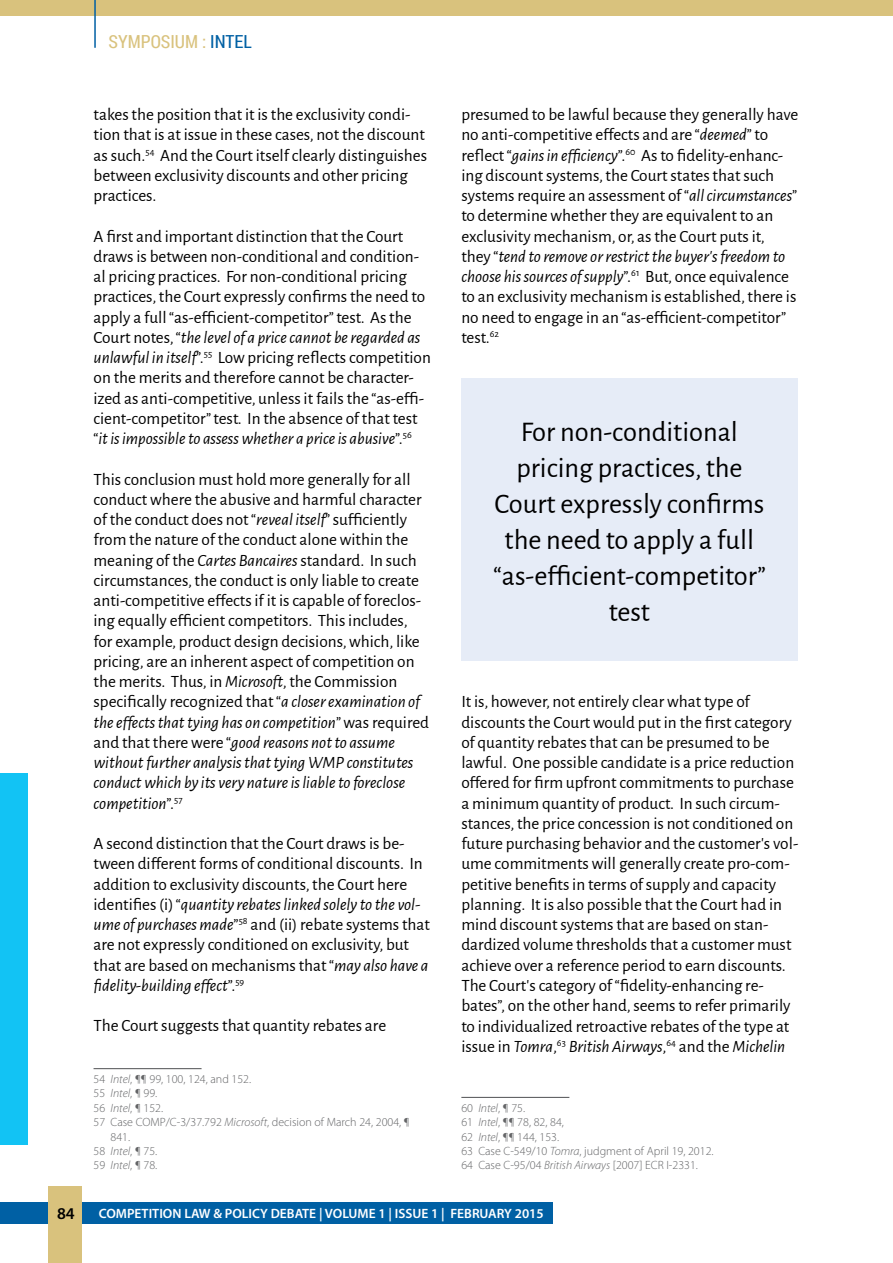
<style>
.page{position:relative;width:893px;height:1263px;background:#fff}
.page>*{position:absolute;margin:0;border:0;box-sizing:border-box;transform-origin:0 0}
.t1{font:28.5px/36px "Alegreya Sans";color:#000;text-align:center}
.t2{font:18px "Roboto Condensed";color:#d9c27d}
.t3{font:17.25px/20.2px "Alegreya Sans";color:#000}
.t4{font:600 16.5px "Myriad Pro";color:#000}
.t5{font:600 13.5px "Myriad Pro";color:#fff}
.t6{font:300 12px/14.4px "Myriad Pro";color:#636466}
.s1{color:#0060a4}
.s2{font-style:italic}
</style>
<div class="page">
<div style="left:0;top:1203px;width:553px;height:21px;background:#0060a4"></div>
<div style="left:49px;top:1186px;width:33px;height:77px;background:#d9c27d"></div>
<div style="left:0;top:0;width:893px;height:16px;background:#d9c27d"></div>
<hr style="left:94px;top:0;width:2px;height:48px;background:#0060a4">
<div style="left:0;top:774px;width:27px;height:371px;background:#12c3f4"></div>
<hr style="left:94px;top:1068px;width:108px;height:1px;background:#636466">
<hr style="left:461px;top:1097px;width:108px;height:1px;background:#636466">
<div style="left:461px;top:378px;width:336px;height:282px;background:#e6ecf7"></div>
<p class="t2" style="left:109px;top:29px;width:145px">SYMPOSIUM : <span class="s1">INTEL</span></p>
<p class="t3" style="left:94px;top:104px;width:335px">takes the position that it is the exclusivity condi&shy;tion that is at issue in these cases, not the discount as such.<sup>54</sup> And the Court itself clearly distinguishes between exclusivity discounts and other pricing practices.</p>
<p class="t3" style="left:94px;top:225px;width:339px">A first and important distinction that the Court draws is between non-conditional and condition&shy;al pricing practices. For non-conditional pricing practices, the Court expressly confirms the need to apply a full “as-efficient-competitor” test. As the Court notes, “<span class="s2">the level of a price cannot be regarded as unlawful in itself</span>”.<sup>55</sup> Low pricing reflects competition on the merits and therefore cannot be character&shy;ized as anti-competitive, unless it fails the “as-effi&shy;cient-competitor” test. In the absence of that test “<span class="s2">it is impossible to assess whether a price is abusive</span>”.<sup>56</sup></p>
<p class="t3" style="left:94px;top:468px;width:337px">This conclusion must hold more generally for all conduct where the abusive and harmful character of the conduct does not “<span class="s2">reveal itself</span>” sufficiently from the nature of the conduct alone within the meaning of the <span class="s2">Cartes Bancaires</span> standard. In such circumstances, the conduct is only liable to create anti-competitive effects if it is capable of foreclos&shy;ing equally efficient competitors. This includes, for example, product design decisions, which, like pricing, are an inherent aspect of competition on the merits. Thus, in <span class="s2">Microsoft</span>, the Commission specifically recognized that “<span class="s2">a closer examination of the effects that tying has on competition</span>” was required and that there were “<span class="s2">good reasons not to assume without further analysis that tying WMP constitutes conduct which by its very nature is liable to foreclose competition</span>”.<sup>57</sup></p>
<p class="t3" style="left:94px;top:833px;width:338px">A second distinction that the Court draws is be&shy;tween different forms of conditional discounts. In addition to exclusivity discounts, the Court here identifies (i) “<span class="s2">quantity rebates linked solely to the vol&shy;ume of purchases made</span>”<sup>58</sup> and (ii) rebate systems that are not expressly conditioned on exclusivity, but that are based on mechanisms that “<span class="s2">may also have a fidelity-building effect</span>”.<sup>59</sup></p>
<p class="t3" style="left:94px;top:1015px;width:294px">The Court suggests that quantity rebates are</p>
<p class="t6" style="left:94px;top:1072px;width:159px">54 <span class="s2">Intel</span>, ¶¶ 99, 100, 124, and 152.</p>
<p class="t6" style="left:94px;top:1086px;width:65px">55 <span class="s2">Intel</span>, ¶ 99.</p>
<p class="t6" style="left:94px;top:1101px;width:71px">56 <span class="s2">Intel</span>, ¶ 152.</p>
<p class="t6" style="left:94px;top:1115px;width:318px">57 Case COMP/C-3/37.792 <span class="s2">Microsoft</span>, decision of March 24, 2004, ¶</p>
<p class="t6" style="left:111px;top:1129px;width:21px">841.</p>
<p class="t6" style="left:94px;top:1144px;width:65px">58 <span class="s2">Intel</span>, ¶ 75.</p>
<p class="t6" style="left:94px;top:1158px;width:65px">59 <span class="s2">Intel</span>, ¶ 78.</p>
<p class="t3" style="left:461px;top:104px;width:338px">presumed to be lawful because they generally have no anti-competitive effects and are “<span class="s2">deemed</span>” to reflect “<span class="s2">gains in efficiency</span>”.<sup>60</sup> As to fidelity-enhanc&shy;ing discount systems, the Court states that such systems require an assessment of “<span class="s2">all circumstances</span>” to determine whether they are equivalent to an exclusivity mechanism, or, as the Court puts it, they “<span class="s2">tend to remove or restrict the buyer’s freedom to choose his sources of supply</span>”.<sup>61</sup> But, once equivalence to an exclusivity mechanism is established, there is no need to engage in an “as-efficient-competitor” test.<sup>62</sup></p>
<h1 class="t1" style="left:494px;top:412px;width:274px">For non-conditional pricing practices, the<br>Court expressly confirms the need to apply a full “as-efficient-competitor” test</h1>
<p class="t3" style="left:461px;top:691px;width:338px">It is, however, not entirely clear what type of discounts the Court would put in the first category of quantity rebates that can be presumed to be lawful. One possible candidate is a price reduction offered for firm upfront commitments to purchase a minimum quantity of product. In such circum&shy;stances, the price concession is not conditioned on future purchasing behavior and the customer’s vol&shy;ume commitments will generally create pro-com&shy;petitive benefits in terms of supply and capacity planning. It is also possible that the Court had in mind discount systems that are based on stan&shy;dardized volume thresholds that a customer must achieve over a reference period to earn discounts.<br>The Court’s category of “fidelity-enhancing re&shy;bates”, on the other hand, seems to refer primarily to individualized retroactive rebates of the type at issue in <span class="s2">Tomra</span>,<sup>63</sup> <span class="s2">British Airways</span>,<sup>64</sup> and the <span class="s2">Michelin</span></p>
<p class="t6" style="left:461px;top:1101px;width:254px">60 <span class="s2">Intel</span>, ¶ 75.<br>61 <span class="s2">Intel</span>, ¶¶ 78, 82, 84,<br>62 <span class="s2">Intel</span>, ¶¶ 144, 153.<br>63 Case C‑549/10 <span class="s2">Tomra</span>, judgment of April 19, 2012.<br>64 Case C‑95/04 <span class="s2">British Airways</span> [2007] ECR I‑2331.</p>
<p class="t4" style="left:57px;top:1202px;width:19px">84</p>
<p class="t5" style="left:99px;top:1205px;width:446px">COMPETITION LAW &amp; POLICY DEBATE | VOLUME 1 | ISSUE 1 | FEBRUARY 2015</p>
</div>
